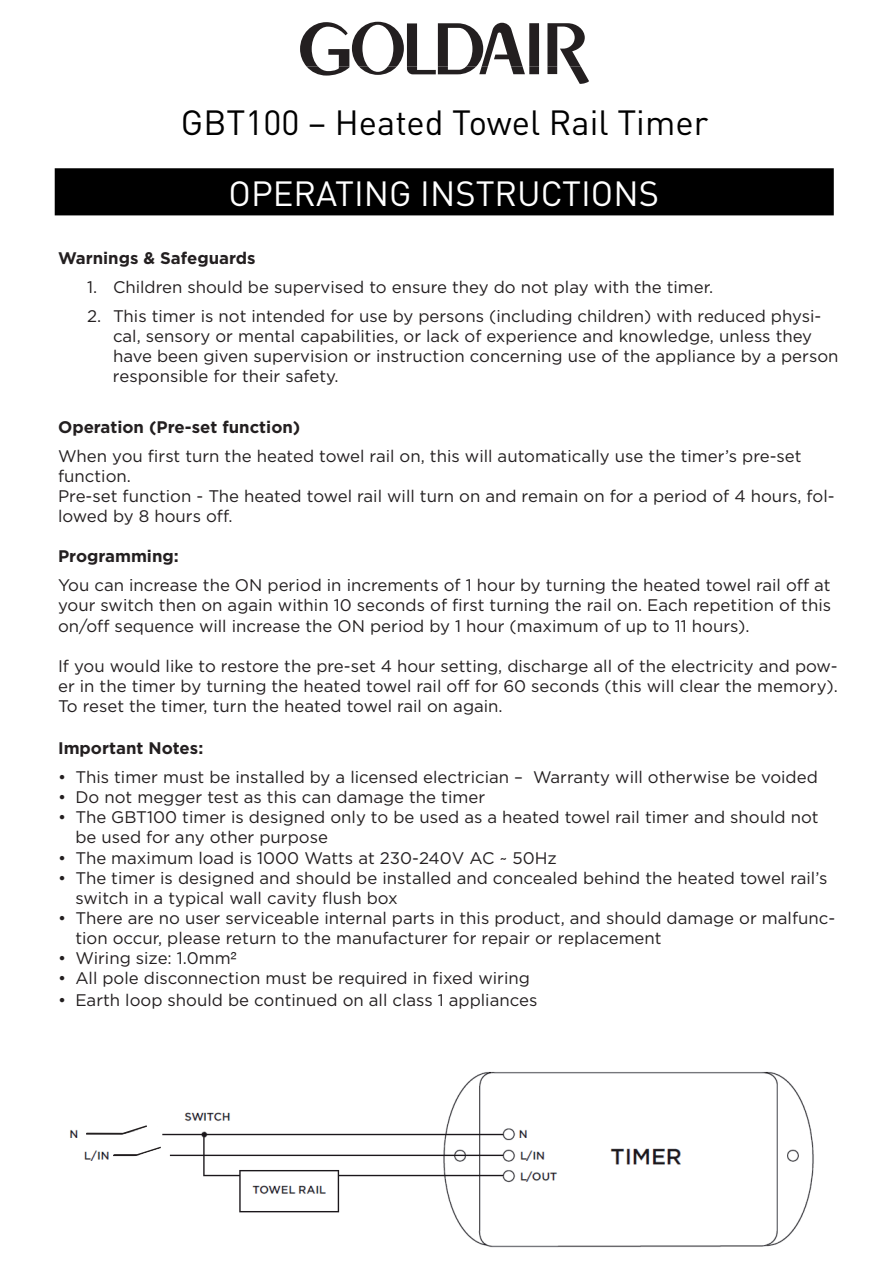
<style>
.page{position:relative;width:893px;height:1263px;background:#fff}
.page>*{position:absolute;margin:0;border:0;box-sizing:border-box;transform-origin:0 0}
.t1{font:34.5px "DIN";color:#000}
.t2{font:34.5px "DIN";color:#fff}
.t3{font:16.8px/20.1px "Gotham";color:#231f20}
.t4{font:700 16.8px "Gotham";color:#231f20}
.s1{font-family:"Helvetica Neue"}
</style>
<div class="page">
<div style="left:55px;top:169px;width:778px;height:46px;background:#000"></div>
<div style="left:55px;top:168px;width:779px;height:47px;border:1px solid #000"></div>
<svg style="left:300px;top:22px;width:289px;height:62px"></svg>
<img style="left:70px;top:1071px;width:744px;height:177px">
<svg style="left:85px;top:1124px;width:78px;height:11px"></svg>
<svg style="left:113px;top:1145px;width:57px;height:13px"></svg>
<h1 class="t1" style="left:181px;top:101px;width:529px">GBT100 – Heated Towel Rail Timer</h1>
<h1 class="t2" style="left:229px;top:172px;width:432px">OPERATING INSTRUCTIONS</h1>
<p class="t4" style="left:58px;top:248px;width:199px">Warnings &amp; Safeguards</p>
<p class="t3" style="left:87px;top:277px;width:628px">1. Children should be supervised to ensure they do not play with the timer.</p>
<p class="t3" style="left:113px;top:305px;width:727px;text-indent:-26px">2. This timer is not intended for use by persons (including children) with reduced physi&shy;cal, sensory or mental capabilities, or lack of experience and knowledge, unless they have been given supervision or instruction concerning use of the appliance by a person responsible for their safety.</p>
<p class="t4" style="left:58px;top:417px;width:244px">Operation (Pre-set function)</p>
<p class="t3" style="left:58px;top:445px;width:778px">When you first turn the heated towel rail on, this will automatically use the timer’s pre-set function.<br>Pre-set function - The heated towel rail will turn on and remain on for a period of 4 hours, fol&shy;lowed by 8 hours off.</p>
<p class="t4" style="left:58px;top:547px;width:122px">Programming:</p>
<p class="t3" style="left:58px;top:575px;width:774px;text-align:justify">You can increase the ON period in increments of 1 hour by turning the heated towel rail off at your switch then on again within 10 seconds of first turning the rail on. Each repetition of this on/off sequence will increase the ON period by 1 hour (maximum of up to 11 hours).</p>
<p class="t3" style="left:58px;top:655px;width:781px;text-align:justify">If you would like to restore the pre-set 4 hour setting, discharge all of the electricity and pow&shy;er in the timer by turning the heated towel rail off for 60 seconds (this will clear the memory).<br>To reset the timer, turn the heated towel rail on again.</p>
<p class="t4" style="left:58px;top:738px;width:147px">Important Notes:</p>
<p class="t3" style="left:58px;top:767px;width:761px">• This timer must be installed by a licensed electrician – Warranty will otherwise be voided</p>
<p class="t3" style="left:58px;top:787px;width:429px">• Do not megger test as this can damage the timer</p>
<p class="t3" style="left:75px;top:807px;width:745px;text-indent:-17px">• The GBT100 timer is designed only to be used as a heated towel rail timer and should not be used for any other purpose</p>
<p class="t3" style="left:58px;top:847px;width:500px">• The maximum load is 1000 Watts at 230-240V AC ~ 50Hz</p>
<p class="t3" style="left:75px;top:867px;width:753px;text-indent:-17px">• The timer is designed and should be installed and concealed behind the heated towel rail’s switch in a typical wall cavity flush box</p>
<p class="t3" style="left:75px;top:908px;width:761px;text-indent:-17px">• There are no user serviceable internal parts in this product, and should damage or malfunc&shy;tion occur, please return to the manufacturer for repair or replacement</p>
<p class="t3" style="left:58px;top:948px;width:180px">• Wiring size: 1.0mm<span class="s1">²</span></p>
<p class="t3" style="left:58px;top:968px;width:473px">• All pole disconnection must be required in fixed wiring</p>
<p class="t3" style="left:58px;top:990px;width:481px">• Earth loop should be continued on all class 1 appliances</p>
</div>
